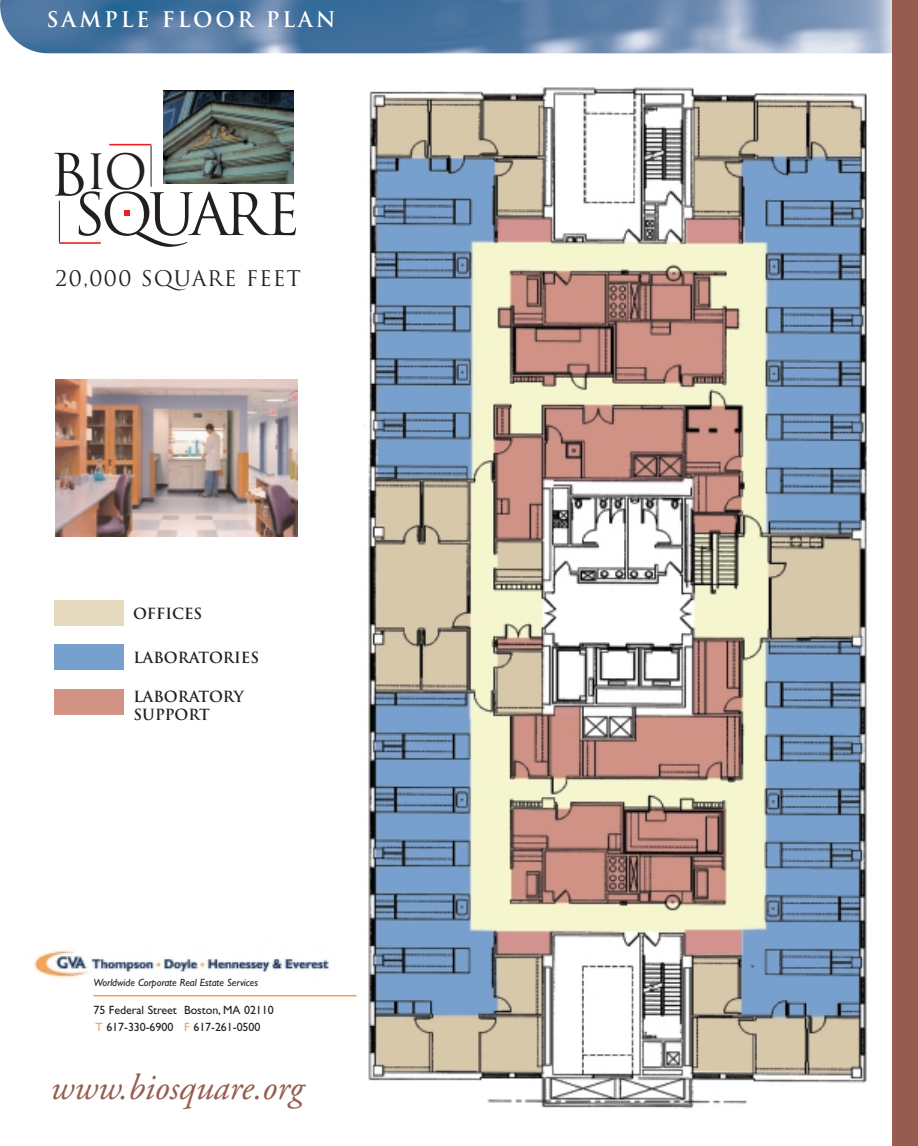
<style>
.page{position:relative;width:918px;height:1146px;background:#fff}
.page>*{position:absolute;margin:0;border:0;box-sizing:border-box;transform-origin:0 0}
.t1{font:56.85px "Trajan";letter-spacing:-.09em;color:#231f20}
.t2{font:47.4px "Trajan";color:#231f20}
.t3{font:italic 36px "Adobe Garamond";color:#965c4f}
.t4{font:21px "Trajan";letter-spacing:.04em;color:#231f20}
.t5{font:700 21px "Trajan";letter-spacing:.13em;color:#fff}
.t6{font:700 15px/18px "Trajan";color:#231f20}
.t7{font:12px/16.5px "Gill Sans";letter-spacing:-.005em;color:#231f20}
.t8{font:italic 10.5px "Gill Sans";letter-spacing:-.005em;color:#231f20}
.s1{font-size:56.85px}
.s2{color:#f89d53}
</style>
<div class="page">
<img style="left:0;top:0;width:892px;height:53px">
<img style="left:368px;top:87px;width:499px;height:1022px">
<div style="left:892px;top:0;width:26px;height:1146px;background:#965c4f"></div>
<svg style="left:124px;top:211px;width:6px;height:5px"></svg>
<hr style="left:151px;top:145px;width:1px;height:42px;background:#231f20">
<hr style="left:59px;top:201px;width:1px;height:41px;background:#231f20">
<svg style="left:109px;top:143px;width:43px;height:3px"></svg>
<svg style="left:58px;top:241px;width:43px;height:3px"></svg>
<div style="left:54px;top:600px;width:70px;height:25px;background:#e6dabe"></div>
<div style="left:54px;top:644px;width:70px;height:26px;background:#77a0cf"></div>
<div style="left:54px;top:689px;width:70px;height:26px;background:#d29385"></div>
<img style="left:163px;top:91px;width:130px;height:92px">
<img style="left:56px;top:379px;width:242px;height:157px">
<img style="left:34px;top:949px;width:295px;height:29px">
<hr style="left:93px;top:995px;width:264px;height:1px;background:#f89d53">
<h3 class="t5" style="left:47px;top:8px;width:291px">SAMPLE FLOOR PLAN</h3>
<h2 class="t2" style="left:49px;top:145px;width:100px"><span class="s1">B</span>IO</h2>
<h1 class="t1" style="left:73px;top:182px;width:229px">SQUARE</h1>
<h3 class="t4" style="left:56px;top:267px;width:247px">20,000 SQUARE FEET</h3>
<p class="t6" style="left:133px;top:605px;width:71px">OFFICES</p>
<p class="t6" style="left:134px;top:648px;width:127px">LABORATORIES</p>
<p class="t6" style="left:134px;top:688px;width:112px">LABORATORY<br>SUPPORT</p>
<p class="t8" style="left:93px;top:979px;width:166px">Worldwide Corporate Real Estate Services</p>
<p class="t7" style="left:93px;top:1003px;width:182px">75 Federal Street Boston, MA 02110<br><span class="s2">T</span> 617-330-6900 <span class="s2">F</span> 617-261-0500</p>
<h3 class="t3" style="left:50px;top:1073px;width:254px">www.biosquare.org</h3>
</div>
